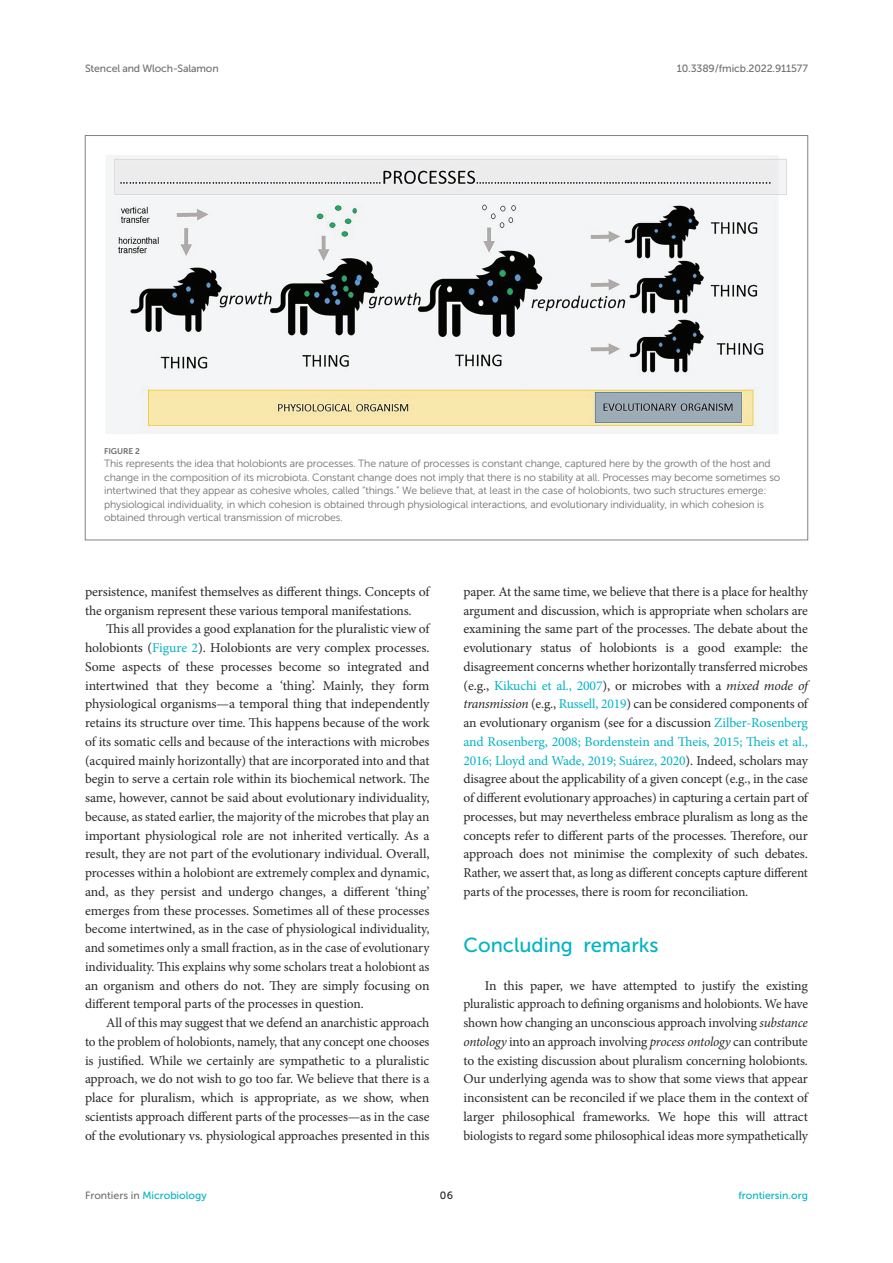
<style>
.page{position:relative;width:893px;height:1263px;background:#fff}
.page>*{position:absolute;margin:0;border:0;box-sizing:border-box;transform-origin:0 0}
.HEAD_1{font:20.25px "Museo Sans 500";color:#00b3c3}
.TEXT{font:13.5px/18.8px "Minion Pro";letter-spacing:-.01em;color:#292929;text-align:justify}
.TEXT_FLUSH{font:13.5px/18.8px "Minion Pro";letter-spacing:-.01em;color:#292929;text-align:justify}
.FIG_LEG{font:10.5px/13.5px "Museo Sans 300";letter-spacing:-.015em;color:#6f6f70}
.t1{font:10.5px "Museo Sans 500";letter-spacing:-.015em;color:#6f6f70}
.t2{font:10.5px "Museo Sans 500";color:#00b3c3}
.t3{font:10.5px "Museo Sans 500";color:#231f20}
.FIG_HD{font:8.25px "Museo Sans 700";letter-spacing:-.01em;color:#6f6f70}
.s1{color:#00b3c3}
.s2{font-style:italic}
.s3{color:#6f6f70}
</style>
<div class="page">
<img style="left:106px;top:155px;width:681px;height:279px">
<p class="t1" style="left:85px;top:63px;width:135px">Stencel and Wloch-Salamon</p>
<p class="t1" style="left:677px;top:63px;width:132px">10.3389/fmicb.2022.911577</p>
<p class="FIG_HD" style="left:104px;top:446px;width:37px">FIGURE 2</p>
<p class="FIG_LEG" style="left:104px;top:457px;width:678px">This represents the idea that holobionts are processes. The nature of processes is constant change, captured here by the growth of the host and change in the composition of its microbiota. Constant change does not imply that there is no stability at all. Processes may become sometimes so intertwined that they appear as cohesive wholes, called “things.” We believe that, at least in the case of holobionts, two such structures emerge: physiological individuality, in which cohesion is obtained through physiological interactions, and evolutionary individuality, in which cohesion is obtained through vertical transmission of microbes.</p>
<p class="TEXT" style="left:85px;top:582px;width:346px">persistence, manifest themselves as different things. Concepts of the organism represent these various temporal manifestations.</p>
<p class="TEXT" style="left:85px;top:620px;width:346px;text-indent:21px">This all provides a good explanation for the pluralistic view of holobionts (<span class="s1">Figure 2</span>). Holobionts are very complex processes.<br>Some aspects of these processes become so integrated and intertwined that they become a ‘thing’. Mainly, they form physiological organisms—a temporal thing that independently retains its structure over time. This happens because of the work of its somatic cells and because of the interactions with microbes (acquired mainly horizontally) that are incorporated into and that begin to serve a certain role within its biochemical network. The same, however, cannot be said about evolutionary individuality, because, as stated earlier, the majority of the microbes that play an important physiological role are not inherited vertically. As a result, they are not part of the evolutionary individual. Overall, processes within a holobiont are extremely complex and dynamic, and, as they persist and undergo changes, a different ‘thing’ emerges from these processes. Sometimes all of these processes become intertwined, as in the case of physiological individuality, and sometimes only a small fraction, as in the case of evolutionary individuality. This explains why some scholars treat a holobiont as an organism and others do not. They are simply focusing on different temporal parts of the processes in question.</p>
<p class="TEXT" style="left:85px;top:1013px;width:346px;text-indent:21px">All of this may suggest that we defend an anarchistic approach to the problem of holobionts, namely, that any concept one chooses is justified. While we certainly are sympathetic to a pluralistic approach, we do not wish to go too far. We believe that there is a place for pluralism, which is appropriate, as we show, when scientists approach different parts of the processes—as in the case of the evolutionary vs. physiological approaches presented in this</p>
<p class="TEXT" style="left:463px;top:582px;width:346px">paper. At the same time, we believe that there is a place for healthy argument and discussion, which is appropriate when scholars are examining the same part of the processes. The debate about the evolutionary status of holobionts is a good example: the disagreement concerns whether horizontally transferred microbes (e.g., <span class="s1">Kikuchi et al., 2007</span>), or microbes with a <span class="s2">mixed mode of transmission</span> (e.g., <span class="s1">Russell, 2019</span>) can be considered components of an evolutionary organism (see for a discussion <span class="s1">Zilber-Rosenberg and Rosenberg, 2008; Bordenstein and Theis, 2015; Theis et al., 2016; Lloyd and Wade, 2019; Suárez, 2020</span>). Indeed, scholars may disagree about the applicability of a given concept (e.g., in the case of different evolutionary approaches) in capturing a certain part of processes, but may nevertheless embrace pluralism as long as the concepts refer to different parts of the processes. Therefore, our approach does not minimise the complexity of such debates.<br>Rather, we assert that, as long as different concepts capture different parts of the processes, there is room for reconciliation.</p>
<p class="HEAD_1" style="left:463px;top:934px;width:197px">Concluding remarks</p>
<p class="TEXT_FLUSH" style="left:463px;top:976px;width:346px;text-indent:21px">In this paper, we have attempted to justify the existing pluralistic approach to defining organisms and holobionts. We have shown how changing an unconscious approach involving <span class="s2">substance ontology</span> into an approach involving <span class="s2">process ontology</span> can contribute to the existing discussion about pluralism concerning holobionts.<br>Our underlying agenda was to show that some views that appear inconsistent can be reconciled if we place them in the context of larger philosophical frameworks. We hope this will attract biologists to regard some philosophical ideas more sympathetically</p>
<p class="t2" style="left:85px;top:1190px;width:123px"><span class="s3">Frontiers in</span> Microbiology</p>
<p class="t3" style="left:440px;top:1190px;width:15px">06</p>
<p class="t2" style="left:738px;top:1190px;width:71px">frontiersin.org</p>
</div>
